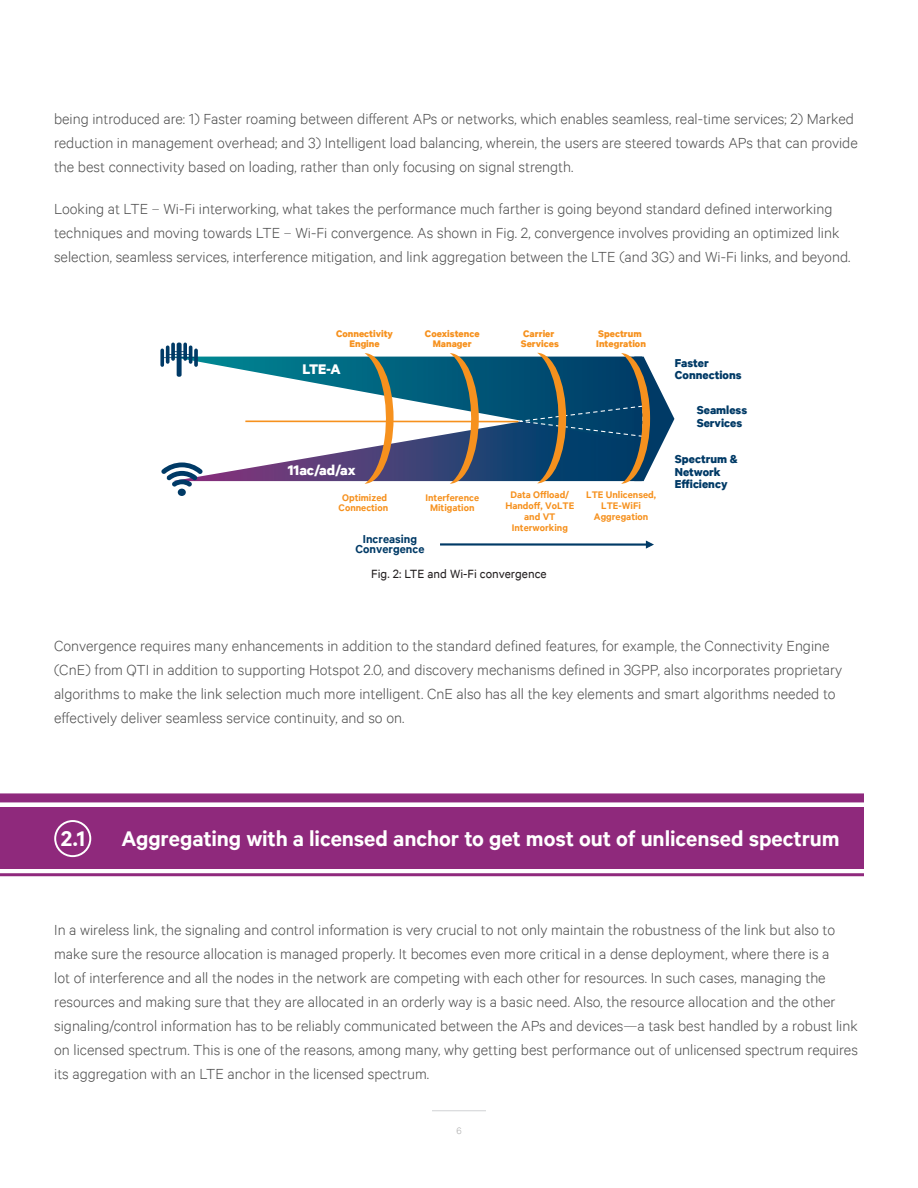
<style>
.page{position:relative;width:918px;height:1188px;background:#fff}
.page>*{position:absolute;margin:0;border:0;box-sizing:border-box;transform-origin:0 0}
.t1{font:600 24px "Qualcomm Office";letter-spacing:-.005em;color:#fff}
.t2{font:300 16.5px/24px "Qualcomm Office";color:#4d4d4d}
.t3{font:700 15.75px "Qualcomm Office";color:#fff}
.t4{font:13.5px "Qualcomm Office";color:#231f20}
.t5{font:700 13.05px/12.5px "Qualcomm Office";color:#003a66}
.t6{font:600 13.05px/10.8px "Qualcomm Office";color:#003a66;text-align:center}
.t7{font:600 10.8px/10.8px "Qualcomm Office";color:#f6911e;text-align:center}
.t8{font:700 10.8px/10.8px "Qualcomm Office";color:#f6911e;text-align:center}
.t9{font:300 10.5px "Qualcomm Office";color:#a6a6a6}
</style>
<div class="page">
<hr style="left:432px;top:1110px;width:54px;height:1px;background:#d1d2d4">
<div style="left:0;top:808px;width:864px;height:61px;background:#8f297c"></div>
<hr style="left:0;top:873px;width:864px;height:3px;background:#8f297d">
<div style="left:0;top:793px;width:864px;height:9px;background:#8f297d"></div>
<div style="left:54px;top:820px;width:37px;height:37px;border:2px solid #fff;border-radius:50%"></div>
<div style="left:178px;top:489px;width:8px;height:7px;background:#003a66;border-radius:50%"></div>
<hr style="left:440px;top:543px;width:210px;height:3px;background:#003a66">
<svg style="left:645px;top:540px;width:9px;height:9px"></svg>
<svg style="left:160px;top:343px;width:514px;height:144px"></svg>
<p class="t2" style="left:54px;top:106px;width:805px">being introduced are: 1) Faster roaming between different APs or networks, which enables seamless, real-time services; 2) Marked reduction in management overhead; and 3) Intelligent load balancing, wherein, the users are steered towards APs that can provide the best connectivity based on loading, rather than only focusing on signal strength.</p>
<p class="t2" style="left:54px;top:196px;width:798px">Looking at LTE – Wi-Fi interworking, what takes the performance much farther is going beyond standard defined interworking techniques and moving towards LTE – Wi-Fi convergence. As shown in Fig. 2, convergence involves providing an optimized link selection, seamless services, interference mitigation, and link aggregation between the LTE (and 3G) and Wi-Fi links, and beyond.</p>
<p class="t8" style="left:336px;top:327px;width:58px">Connectivity<br>Engine</p>
<p class="t8" style="left:425px;top:327px;width:56px">Coexistence<br>Manager</p>
<p class="t8" style="left:521px;top:327px;width:39px;text-align:left">Carrier<br>Services</p>
<p class="t8" style="left:596px;top:327px;width:51px;text-align:left">Spectrum<br>Integration</p>
<p class="t3" style="left:302px;top:359px;width:40px">LTE-A</p>
<p class="t3" style="left:288px;top:461px;width:69px">11ac/ad/ax</p>
<p class="t7" style="left:339px;top:491px;width:51px">Optimized<br>Connection</p>
<p class="t7" style="left:425px;top:491px;width:55px">Interference<br>Mitigation</p>
<p class="t7" style="left:505px;top:489px;width:70px">Data Offload/<br>Handoff, VoLTE and VT<br>Interworking</p>
<p class="t7" style="left:586px;top:489px;width:71px">LTE Unlicensed,<br>LTE-WiFi<br>Aggregation</p>
<p class="t6" style="left:356px;top:533px;width:70px">Increasing<br>Convergence</p>
<p class="t4" style="left:371px;top:566px;width:177px">Fig. 2: LTE and Wi-Fi convergence</p>
<p class="t5" style="left:675px;top:356px;width:68px">Faster<br>Connections</p>
<p class="t5" style="left:697px;top:404px;width:52px">Seamless<br>Services</p>
<p class="t5" style="left:675px;top:453px;width:64px">Spectrum &amp;<br>Network<br>Efficiency</p>
<p class="t2" style="left:54px;top:634px;width:790px">Convergence requires many enhancements in addition to the standard defined features, for example, the Connectivity Engine (CnE) from QTI in addition to supporting Hotspot 2.0, and discovery mechanisms defined in 3GPP, also incorporates proprietary algorithms to make the link selection much more intelligent. CnE also has all the key elements and smart algorithms needed to effectively deliver seamless service continuity, and so on.</p>
<p class="t1" style="left:61px;top:824px;width:26px">2.1</p>
<p class="t1" style="left:122px;top:824px;width:720px">Aggregating with a licensed anchor to get most out of unlicensed spectrum</p>
<p class="t2" style="left:54px;top:917px;width:805px">In a wireless link, the signaling and control information is very crucial to not only maintain the robustness of the link but also to make sure the resource allocation is managed properly. It becomes even more critical in a dense deployment, where there is a<br>lot of interference and all the nodes in the network are competing with each other for resources. In such cases, managing the resources and making sure that they are allocated in an orderly way is a basic need. Also, the resource allocation and the other signaling/control information has to be reliably communicated between the APs and devices—a task best handled by a robust link on licensed spectrum. This is one of the reasons, among many, why getting best performance out of unlicensed spectrum requires its aggregation with an LTE anchor in the licensed spectrum.</p>
<p class="t9" style="left:456px;top:1125px;width:7px">6</p>
</div>
